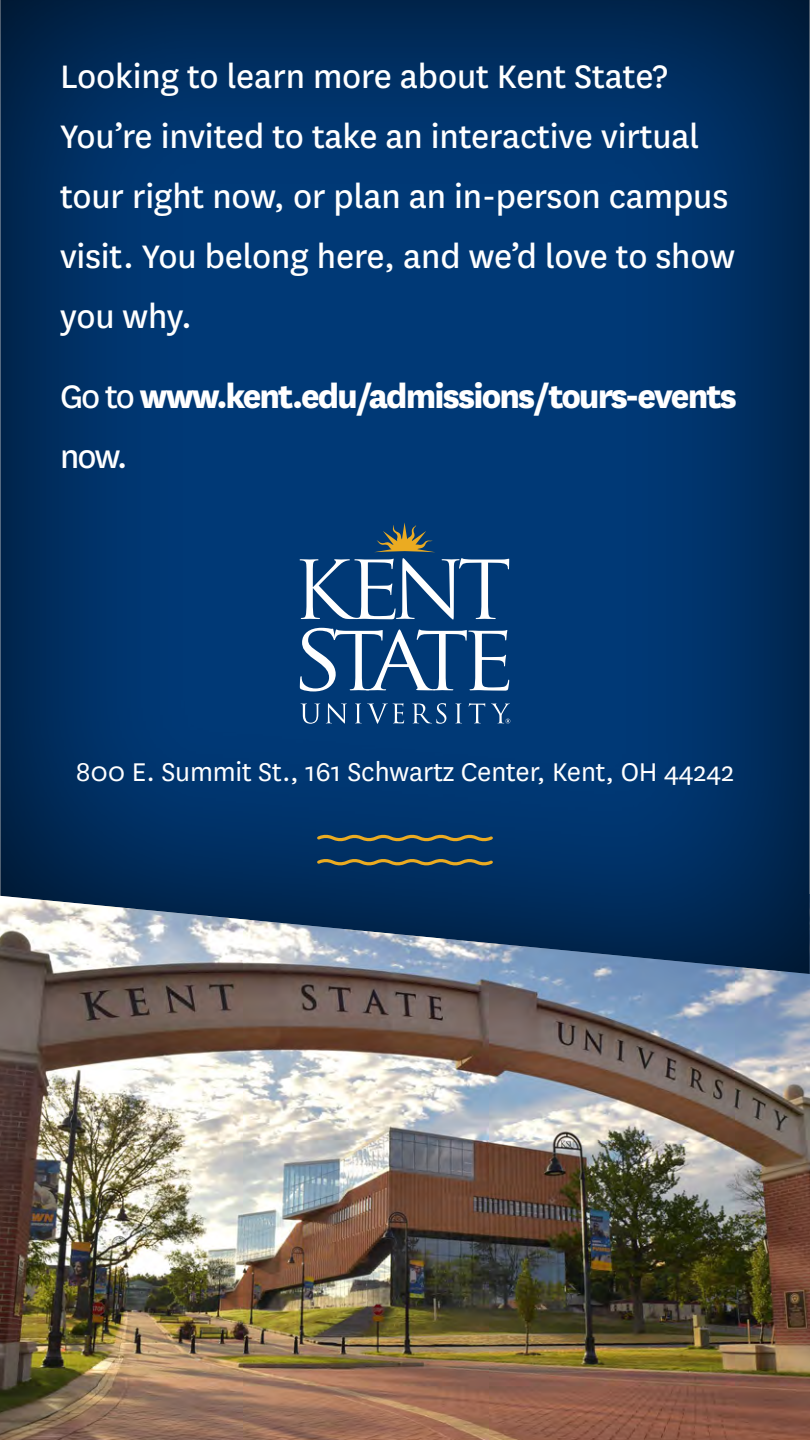
<style>
.page{position:relative;width:810px;height:1440px;background:#fff}
.page>*{position:absolute;margin:0;border:0;box-sizing:border-box;transform-origin:0 0}
.t1{font:38px/60px "National";letter-spacing:-.005em;color:#fff}
.t2{font:800 38px/60px "National";letter-spacing:-.05em;color:#fff}
.t3{font:30px "National";letter-spacing:-.005em;color:#fff}
.s1{font-weight:400}
</style>
<div class="page">
<img style="left:0;top:999px;width:810px;height:441px">
<div style="left:0;top:0;width:810px;height:999px;background:#000;opacity:.75"></div>
<svg style="left:300px;top:558px;width:209px;height:62px"></svg>
<svg style="left:300px;top:628px;width:209px;height:63px"></svg>
<svg style="left:374px;top:522px;width:61px;height:30px;background:#495c5b"></svg>
<svg style="left:301px;top:704px;width:19px;height:20px"></svg>
<svg style="left:326px;top:703px;width:21px;height:21px"></svg>
<svg style="left:355px;top:703px;width:49px;height:21px"></svg>
<svg style="left:412px;top:703px;width:34px;height:21px"></svg>
<svg style="left:455px;top:704px;width:7px;height:19px"></svg>
<svg style="left:469px;top:703px;width:16px;height:20px"></svg>
<svg style="left:491px;top:704px;width:19px;height:20px"></svg>
<svg style="left:315px;top:832px;width:180px;height:12px;background:#3e5255"></svg>
<svg style="left:315px;top:856px;width:180px;height:12px;background:#3e5051"></svg>
<p class="t1" style="left:60px;top:45px;width:676px">Looking to learn more about Kent State?<br>You’re invited to take an interactive virtual tour right now, or plan an in-person campus visit. You belong here, and we’d love to show you why.</p>
<p class="t2" style="left:60px;top:364px;width:679px"><span class="s1">Go to</span> www.kent.edu/admissions/tours-events <span class="s1">now.</span></p>
<p class="t3" style="left:76px;top:752px;width:660px">800 E. Summit St., 161 Schwartz Center, Kent, OH 44242</p>
</div>
